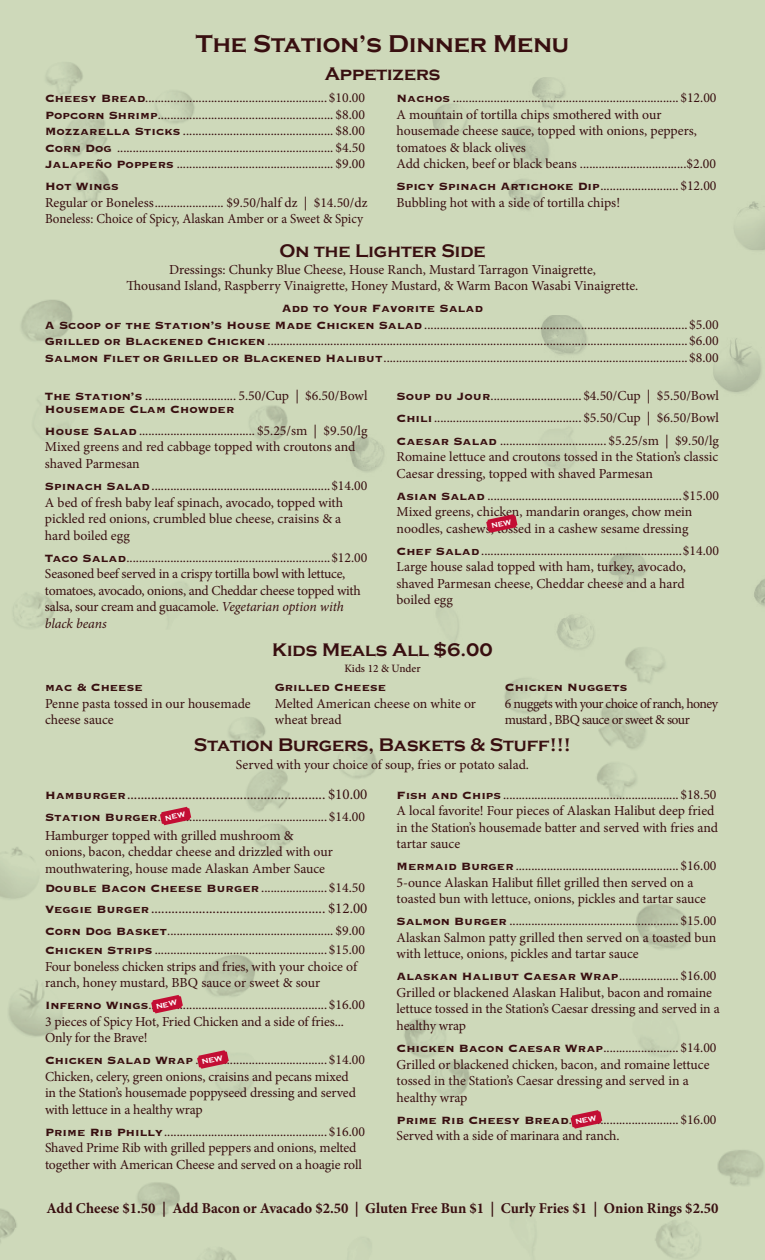
<style>
.page{position:relative;width:765px;height:1260px;background:#ced9ba}
.page>*{position:absolute;margin:0;border:0;box-sizing:border-box;transform-origin:0 0}
.t1{font:700 25px "Copperplate Gothic";color:#380f10}
.t2{font:700 18.75px "Copperplate Gothic";color:#380f10}
.t3{font:15px "Minion Pro";color:#380f10}
.t4{font:700 15px "Minion Pro";color:#380f10}
.t5{font:13.75px/16.5px "Minion Pro";letter-spacing:-.005em;color:#380f10}
.t6{font:13.75px "Copperplate Thirty Three BC";color:#380f10}
.t7{font:13.75px/16.5px "Minion Pro";letter-spacing:-.045em;color:#380f10}
.t8{font:500 11.25px "Minion Pro";color:#380f10}
.s1{font-family:"Copperplate Thirty Three BC"}
.s2{font-style:italic}
.s3{font-family:"Copperplate Thirty Three BC";font-size:13.75px}
</style>
<div class="page">
<img style="left:13px;top:62px;width:275px;height:565px">
<img style="left:0;top:717px;width:377px;height:543px">
<img style="left:404px;top:668px;width:360px;height:590px">
<img style="left:350px;top:77px;width:415px;height:591px">
<svg style="left:151px;top:995px;width:32px;height:18px"></svg>
<svg style="left:197px;top:1050px;width:32px;height:19px"></svg>
<svg style="left:571px;top:1110px;width:31px;height:19px"></svg>
<svg style="left:160px;top:807px;width:31px;height:18px"></svg>
<svg style="left:486px;top:514px;width:31px;height:19px"></svg>
<h1 class="t1" style="left:196px;top:30px;width:375px">The Station’s Dinner Menu</h1>
<h2 class="t2" style="left:325px;top:63px;width:117px">Appetizers</h2>
<p class="t5" style="left:45px;top:90px;width:322px;text-align:justify"><span class="s1">Cheesy Bread</span>.......................................................... $10.00<br><span class="s1">Popcorn Shrimp</span>........................................................ $8.00<br><span class="s1">Mozzarella Sticks</span> ................................................ $8.00<br><span class="s1">Corn Dog</span> ..................................................................... $4.50<br><span class="s1">Jalapeño Poppers</span> .................................................. $9.00</p>
<p class="t6" style="left:45px;top:180px;width:75px">Hot Wings</p>
<p class="t5" style="left:45px;top:194px;width:324px">Regular or Boneless...................... $9.50/half dz | $14.50/dz<br>Boneless: Choice of Spicy, Alaskan Amber or a Sweet &amp; Spicy</p>
<p class="t5" style="left:397px;top:90px;width:322px"><span class="s1">Nachos</span> ........................................................................ $12.00<br>A mountain of tortilla chips smothered with our housemade cheese sauce, topped with onions, peppers, tomatoes &amp; black olives<br>Add chicken, beef or black beans ..................................$2.00</p>
<p class="t5" style="left:397px;top:178px;width:322px"><span class="s1">Spicy Spinach Artichoke Dip</span>......................... $12.00<br>Bubbling hot with a side of tortilla chips!</p>
<h2 class="t2" style="left:279px;top:240px;width:208px">On the Lighter Side</h2>
<p class="t5" style="left:127px;top:261px;width:513px;text-align:center">Dressings: Chunky Blue Cheese, House Ranch, Mustard Tarragon Vinaigrette,<br>Thousand Island, Raspberry Vinaigrette, Honey Mustard, &amp; Warm Bacon Wasabi Vinaigrette.</p>
<p class="t6" style="left:282px;top:302px;width:203px">Add to Your Favorite Salad</p>
<p class="t5" style="left:45px;top:316px;width:675px;text-align:justify"><span class="s1">A Scoop of the Station’s House Made Chicken Salad</span>....................................................................................$5.00<br><span class="s1">Grilled or Blackened Chicken</span> ......................................................................................................................................$6.00<br><span class="s1">Salmon Filet or Grilled or Blackened Halibut</span>.................................................................................................$8.00</p>
<p class="t5" style="left:45px;top:388px;width:324px"><span class="s1">The Station’s</span> ............................. 5.50/Cup | $6.50/Bowl</p>
<p class="t6" style="left:45px;top:402px;width:191px">Housemade Clam Chowder</p>
<p class="t5" style="left:45px;top:422px;width:324px"><span class="s1">House Salad</span>..................................... $5.25/sm | $9.50/lg<br>Mixed greens and red cabbage topped with croutons and shaved Parmesan</p>
<p class="t5" style="left:45px;top:477px;width:324px"><span class="s1">Spinach Salad</span>.........................................................$14.00<br>A bed of fresh baby leaf spinach, avocado, topped with pickled red onions, crumbled blue cheese, craisins &amp; a hard boiled egg</p>
<p class="t5" style="left:45px;top:549px;width:324px"><span class="s1">Taco Salad</span>.................................................................$12.00<br>Seasoned beef served in a crispy tortilla bowl with lettuce, tomatoes, avocado, onions, and Cheddar cheese topped with salsa, sour cream and guacamole. <span class="s2">Vegetarian option with black beans</span></p>
<p class="t5" style="left:397px;top:385px;width:324px;line-height:22.1px;text-align:justify"><span class="s1">Soup du Jour</span>............................. $4.50/Cup | $5.50/Bowl <span class="s1">Chili</span>............................................... $5.50/Cup | $6.50/Bowl <span class="s1">Caesar Salad</span> .................................. $5.25/sm | $9.50/lg</p>
<p class="t5" style="left:397px;top:448px;width:323px">Romaine lettuce and croutons tossed in the Station’s classic<br>Caesar dressing, topped with shaved Parmesan</p>
<p class="t5" style="left:397px;top:487px;width:324px"><span class="s1">Asian Salad</span> ..............................................................$15.00<br>Mixed greens, chicken, mandarin oranges, chow mein noodles, cashews, tossed in a cashew sesame dressing</p>
<p class="t5" style="left:397px;top:542px;width:324px"><span class="s1">Chef Salad</span>................................................................$14.00<br>Large house salad topped with ham, turkey, avocado, shaved Parmesan cheese, Cheddar cheese and a hard boiled egg</p>
<h2 class="t2" style="left:272px;top:639px;width:222px">Kids Meals All $6.00</h2>
<p class="t8" style="left:344px;top:661px;width:78px">Kids 12 &amp; Under</p>
<p class="t6" style="left:505px;top:680px;width:124px">Chicken Nuggets</p>
<p class="t7" style="left:505px;top:695px;width:215px">6 nuggets with your choice of ranch, honey mustard , BBQ sauce or sweet &amp; sour</p>
<h2 class="t2" style="left:194px;top:735px;width:379px">Station Burgers, Baskets &amp; Stuff!!!</h2>
<p class="t5" style="left:236px;top:757px;width:295px">Served with your choice of soup, fries or potato salad.</p>
<p class="t3" style="left:45px;top:784px;width:324px"><span class="s3">Hamburger</span>.......................................................... $10.00</p>
<p class="t5" style="left:45px;top:807px;width:322px;line-height:19.2px"><span class="s1">Station Burger</span>...................................................... $14.00<br>Hamburger topped with grilled mushroom &amp;</p>
<p class="t5" style="left:45px;top:844px;width:289px">onions, bacon, cheddar cheese and drizzled with our mouthwatering, house made Alaskan Amber Sauce</p>
<p class="t5" style="left:45px;top:879px;width:322px"><span class="s1">Double Bacon Cheese Burger</span>..................... $14.50</p>
<p class="t3" style="left:45px;top:898px;width:324px"><span class="s3">Veggie Burger</span>................................................... $12.00</p>
<p class="t5" style="left:45px;top:921px;width:322px;line-height:19.2px"><span class="s1">Corn Dog Basket</span>..................................................... $9.00<br><span class="s1">Chicken Strips</span> ....................................................... $15.00</p>
<p class="t5" style="left:45px;top:958px;width:314px">Four boneless chicken strips and fries, with your choice of ranch, honey mustard, BBQ sauce or sweet &amp; sour</p>
<p class="t5" style="left:45px;top:997px;width:322px"><span class="s1">Inferno Wings</span>......................................................... $16.00<br>3 pieces of Spicy Hot, Fried Chicken and a side of fries...<br>Only for the Brave!</p>
<p class="t5" style="left:45px;top:1052px;width:322px"><span class="s1">Chicken Salad Wrap</span> .......................................... $14.00<br>Chicken, celery, green onions, craisins and pecans mixed<br>in the Station’s housemade poppyseed dressing and served with lettuce in a healthy wrap</p>
<p class="t5" style="left:45px;top:1123px;width:322px"><span class="s1">Prime Rib Philly</span>.................................................... $16.00<br>Shaved Prime Rib with grilled peppers and onions, melted together with American Cheese and served on a hoagie roll</p>
<p class="t6" style="left:45px;top:680px;width:99px">mac &amp; Cheese</p>
<p class="t5" style="left:45px;top:695px;width:207px">Penne pasta tossed in our housemade cheese sauce</p>
<p class="t6" style="left:275px;top:680px;width:113px">Grilled Cheese</p>
<p class="t5" style="left:275px;top:695px;width:202px">Melted American cheese on white or wheat bread</p>
<p class="t5" style="left:397px;top:786px;width:323px"><span class="s1">Fish and Chips</span> ........................................................ $18.50<br>A local favorite! Four pieces of Alaskan Halibut deep fried in the Station’s housemade batter and served with fries and tartar sauce</p>
<p class="t5" style="left:397px;top:858px;width:322px"><span class="s1">Mermaid Burger</span>.................................................... $16.00<br>5-ounce Alaskan Halibut fillet grilled then served on a toasted bun with lettuce, onions, pickles and tartar sauce</p>
<p class="t5" style="left:397px;top:913px;width:322px;text-align:justify"><span class="s1">Salmon Burger</span> ...................................................... $15.00<br>Alaskan Salmon patty grilled then served on a toasted bun with lettuce, onions, pickles and tartar sauce</p>
<p class="t5" style="left:397px;top:968px;width:325px"><span class="s1">Alaskan Halibut Caesar Wrap</span>................... $16.00<br>Grilled or blackened Alaskan Halibut, bacon and romaine lettuce tossed in the Station’s Caesar dressing and served in a healthy wrap</p>
<p class="t5" style="left:397px;top:1039px;width:322px"><span class="s1">Chicken Bacon Caesar Wrap</span>........................ $14.00<br>Grilled or blackened chicken, bacon, and romaine lettuce tossed in the Station’s Caesar dressing and served in a healthy wrap</p>
<p class="t5" style="left:397px;top:1111px;width:322px"><span class="s1">Prime Rib Cheesy Bread</span>................................... $16.00<br>Served with a side of marinara and ranch.</p>
<p class="t4" style="left:47px;top:1197px;width:673px">Add Cheese $1.50 | Add Bacon or Avacado $2.50 | Gluten Free Bun $1 | Curly Fries $1 | Onion Rings $2.50</p>
</div>
